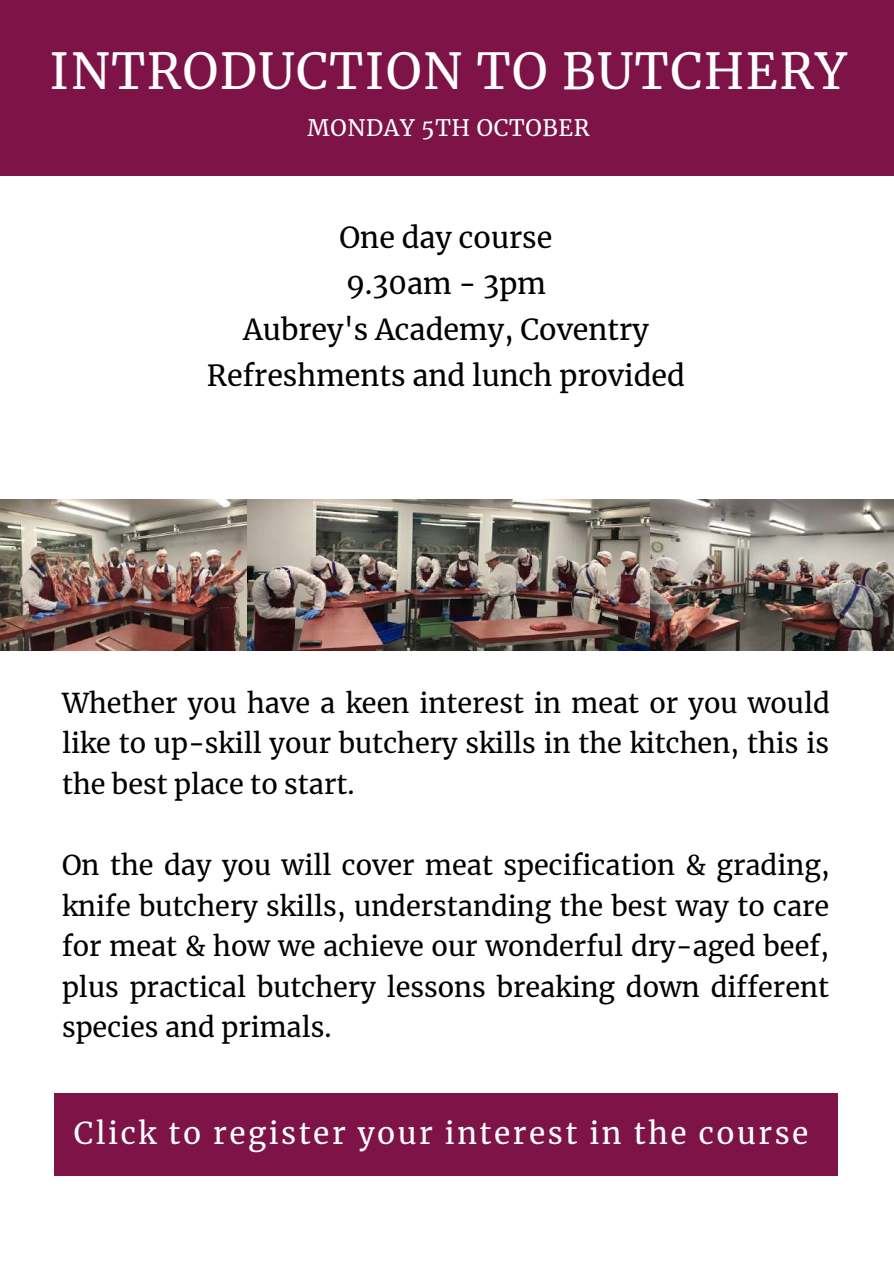
<style>
.page{position:relative;width:894px;height:1264px;background:#fff}
.page>*{position:absolute;margin:0;border:0;box-sizing:border-box;transform-origin:0 0}
.t1{font:49.05px "Merriweather";letter-spacing:.03em;color:#fff}
.t2{font:29.85px "Merriweather";letter-spacing:.085em;color:#fff}
.t3{font:28.65px/46.2px "Merriweather";color:#000;text-align:center}
.t4{font:27px/40.5px "Merriweather";color:#000;text-align:justify}
.t5{font:22.5px "Merriweather";letter-spacing:.03em;color:#fff}
</style>
<div class="page">
<div style="left:0;top:0;width:893px;height:176px;background:#7d1346"></div>
<img style="left:246px;top:499px;width:647px;height:151px">
<img style="left:1px;top:499px;width:245px;height:151px">
<div style="left:54px;top:1092px;width:783px;height:83px;background:#7d1346"></div>
<h1 class="t1" style="left:50px;top:40px;width:798px">INTRODUCTION TO BUTCHERY</h1>
<p class="t5" style="left:307px;top:113px;width:283px">MONDAY 5TH OCTOBER</p>
<p class="t3" style="left:207px;top:214px;width:479px">One day course<br>9.30am - 3pm<br>Aubrey's Academy, Coventry<br>Refreshments and lunch provided</p>
<p class="t4" style="left:62px;top:683px;width:769px">Whether you have a keen interest in meat or you would like to up-skill your butchery skills in the kitchen, this is the best place to start.</p>
<p class="t4" style="left:62px;top:845px;width:769px">On the day you will cover meat specification &amp; grading, knife butchery skills, understanding the best way to care for meat &amp; how we achieve our wonderful dry-aged beef, plus practical butchery lessons breaking down different species and primals.</p>
<p class="t2" style="left:74px;top:1114px;width:735px">Click to register your interest in the course</p>
</div>
